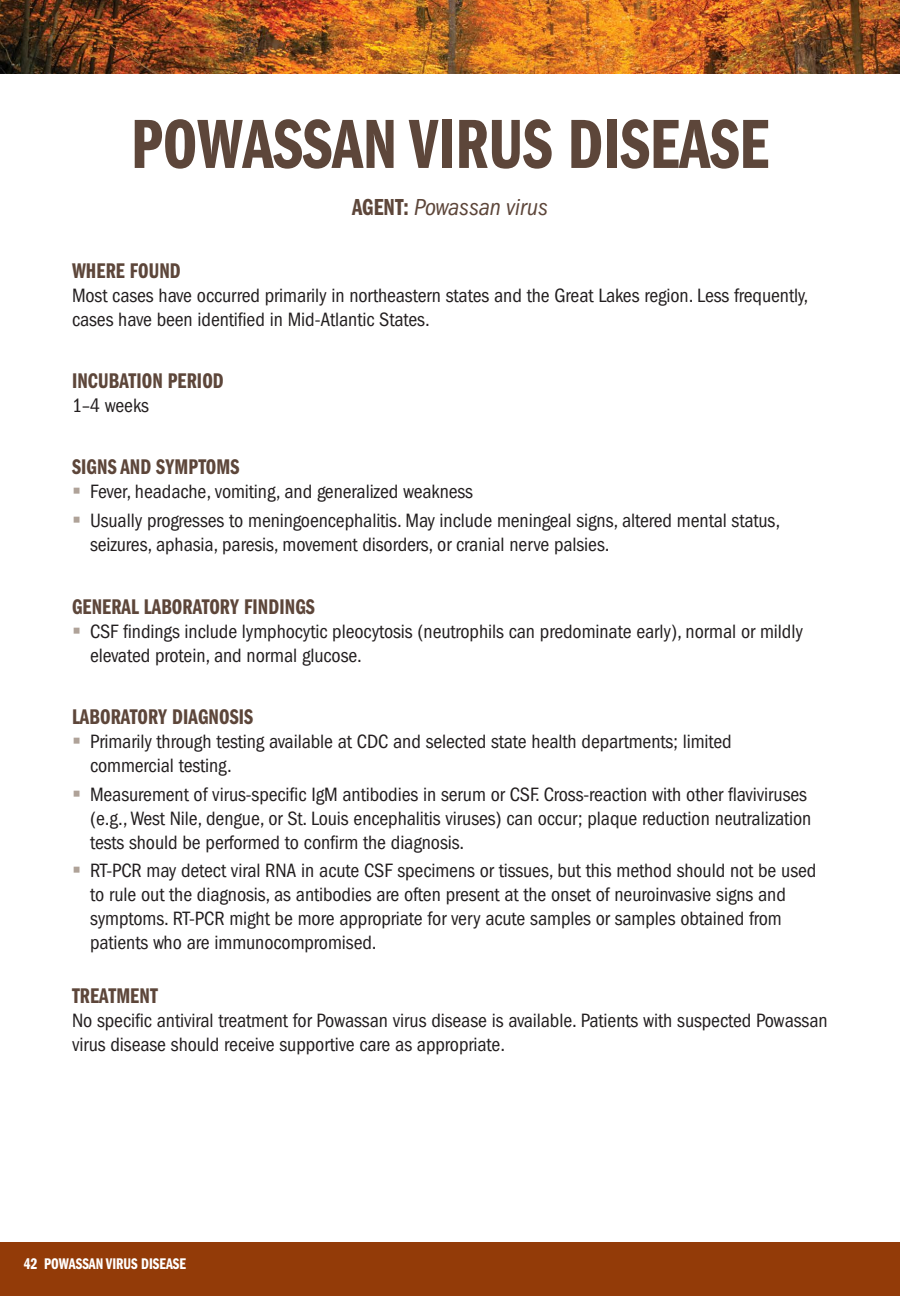
<style>
.page{position:relative;width:900px;height:1296px;background:#fff}
.page>*{position:absolute;margin:0;border:0;box-sizing:border-box;transform-origin:0 0}
.t1{font:72px "ITC Franklin Gothic Std Dm Cp";color:#5d463a}
.H3_12_pt{font:italic condensed 24px "ITC Franklin Gothic Std";color:#5d463a}
.H4_all_caps{font:22px "ITC Franklin Gothic Std Dm Cp";letter-spacing:.005em;color:#5d463a}
.body_10_pt{font:condensed 20px/24px "ITC Franklin Gothic Std";letter-spacing:-.005em;color:#231f20}
.t2{font:16px "ITC Franklin Gothic Std Dm Cp";color:#fff}
.s1{font-family:"ITC Franklin Gothic Std Dm Cp";font-style:normal;font-stretch:normal}
.s2{color:#afa298}
</style>
<div class="page">
<img style="left:0;top:0;width:900px;height:73px">
<div style="left:0;top:1243px;width:900px;height:53px;background:#933b08"></div>
<h2 class="t1" style="left:131px;top:105px;width:639px">POWASSAN VIRUS DISEASE</h2>
<h3 class="H3_12_pt" style="left:352px;top:193px;width:197px"><span class="s1">AGENT:</span> Powassan virus</h3>
<h4 class="H4_all_caps" style="left:72px;top:258px;width:110px">WHERE FOUND</h4>
<p class="body_10_pt" style="left:72px;top:283px;width:738px">Most cases have occurred primarily in northeastern states and the Great Lakes region. Less frequently, cases have been identified in Mid-Atlantic States.</p>
<h4 class="H4_all_caps" style="left:72px;top:369px;width:153px">INCUBATION PERIOD</h4>
<p class="body_10_pt" style="left:72px;top:394px;width:78px">1–4 weeks</p>
<h4 class="H4_all_caps" style="left:72px;top:455px;width:169px">SIGNS AND SYMPTOMS</h4>
<p class="body_10_pt" style="left:72px;top:480px;width:403px"><span class="s2">▪</span> Fever, headache, vomiting, and generalized weakness</p>
<p class="body_10_pt" style="left:90px;top:509px;width:692px;text-indent:-18px"><span class="s2">▪</span> Usually progresses to meningoencephalitis. May include meningeal signs, altered mental status, seizures, aphasia, paresis, movement disorders, or cranial nerve palsies.</p>
<h4 class="H4_all_caps" style="left:72px;top:594px;width:244px">GENERAL LABORATORY FINDINGS</h4>
<p class="body_10_pt" style="left:90px;top:619px;width:714px;text-indent:-18px"><span class="s2">▪</span> CSF findings include lymphocytic pleocytosis (neutrophils can predominate early), normal or mildly elevated protein, and normal glucose.</p>
<h4 class="H4_all_caps" style="left:72px;top:705px;width:183px">LABORATORY DIAGNOSIS</h4>
<p class="body_10_pt" style="left:90px;top:730px;width:643px;text-indent:-18px"><span class="s2">▪</span> Primarily through testing available at CDC and selected state health departments; limited commercial testing.</p>
<p class="body_10_pt" style="left:90px;top:782px;width:723px;text-indent:-18px"><span class="s2">▪</span> Measurement of virus-specific IgM antibodies in serum or CSF. Cross-reaction with other flaviviruses (e.g., West Nile, dengue, or St. Louis encephalitis viruses) can occur; plaque reduction neutralization tests should be performed to confirm the diagnosis.</p>
<p class="body_10_pt" style="left:90px;top:859px;width:728px;text-indent:-18px"><span class="s2">▪</span> RT-PCR may detect viral RNA in acute CSF specimens or tissues, but this method should not be used to rule out the diagnosis, as antibodies are often present at the onset of neuroinvasive signs and symptoms. RT-PCR might be more appropriate for very acute samples or samples obtained from patients who are immunocompromised.</p>
<h4 class="H4_all_caps" style="left:72px;top:983px;width:87px">TREATMENT</h4>
<p class="body_10_pt" style="left:72px;top:1008px;width:757px">No specific antiviral treatment for Powassan virus disease is available. Patients with suspected Powassan virus disease should receive supportive care as appropriate.</p>
<p class="t2" style="left:24px;top:1255px;width:164px">42 POWASSAN VIRUS DISEASE</p>
</div>
